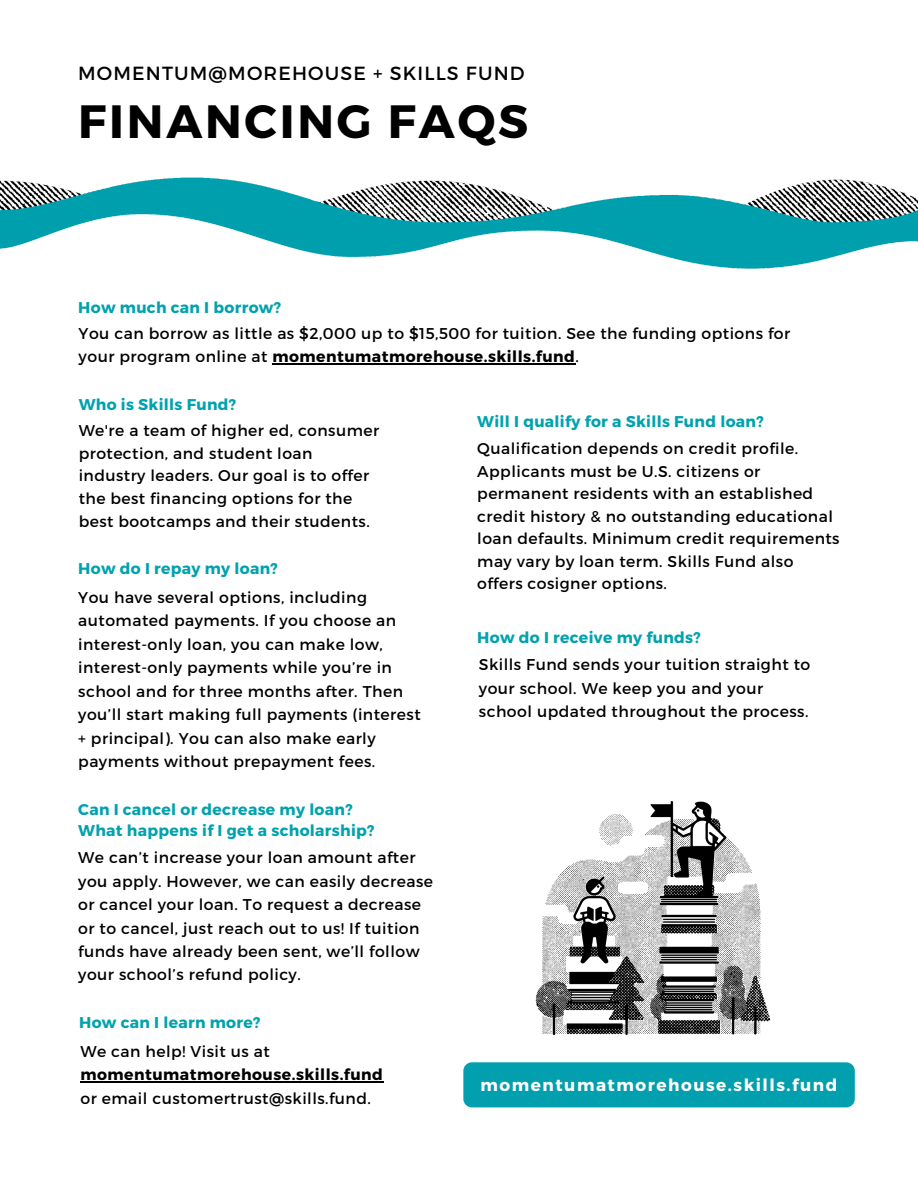
<style>
.page{position:relative;width:918px;height:1188px;background:#fff}
.page>*{position:absolute;margin:0;border:0;box-sizing:border-box;transform-origin:0 0}
.t1{font:700 46.65px "Montserrat";letter-spacing:.06em;color:#000}
.t2{font:19.05px "Montserrat";letter-spacing:.06em;color:#000}
.t3{font:700 16.8px "Montserrat";letter-spacing:.09em;color:#fff}
.t4{font:15.6px/23.4px "Montserrat";letter-spacing:.03em;color:#000}
.t5{font:700 15.6px/21.1px "Montserrat";letter-spacing:.02em;color:#00a2ae}
.t6{font:700 15.6px "Montserrat";letter-spacing:.03em;color:#000}
.s1{font-weight:700}
</style>
<div class="page">
<img style="left:0;top:177px;width:918px;height:92px">
<div style="left:463px;top:1062px;width:392px;height:45px;background:#029fae;border-radius:8px"></div>
<hr style="left:272px;top:363px;width:303px;height:1px;background:#000">
<hr style="left:80px;top:1081px;width:303px;height:2px;background:#000">
<img style="left:535px;top:801px;width:236px;height:234px">
<p class="t2" style="left:78px;top:60px;width:448px">MOMENTUM@MOREHOUSE + SKILLS FUND</p>
<h1 class="t1" style="left:78px;top:92px;width:452px">FINANCING FAQS</h1>
<p class="t5" style="left:78px;top:296px;width:204px">How much can I borrow?</p>
<p class="t4" style="left:79px;top:321px;width:713px">You can borrow as little as $2,000 up to $15,500 for tuition. See the funding options for your program online at <span class="s1">momentumatmorehouse.skills.fund</span>.</p>
<p class="t5" style="left:79px;top:393px;width:159px">Who is Skills Fund?</p>
<p class="t4" style="left:79px;top:418px;width:302px;line-height:22.6px">We're a team of higher ed, consumer protection, and student loan industry leaders. Our goal is to offer the best financing options for the best bootcamps and their students.</p>
<p class="t5" style="left:78px;top:558px;width:201px">How do I repay my loan?</p>
<p class="t4" style="left:78px;top:585px;width:344px">You have several options, including automated payments. If you choose an interest-only loan, you can make low, interest-only payments while you’re in school and for three months after. Then you’ll start making full payments (interest + principal). You can also make early payments without prepayment fees.</p>
<p class="t5" style="left:78px;top:798px;width:298px">Can I cancel or decrease my loan?<br>What happens if I get a scholarship?</p>
<p class="t4" style="left:78px;top:845px;width:356px">We can’t increase your loan amount after you apply. However, we can easily decrease or cancel your loan. To request a decrease or to cancel, just reach out to us! If tuition funds have already been sent, we’ll follow your school’s refund policy.</p>
<p class="t5" style="left:79px;top:1011px;width:183px">How can I learn more?</p>
<p class="t4" style="left:80px;top:1039px;width:191px">We can help! Visit us at</p>
<p class="t6" style="left:80px;top:1065px;width:304px">momentumatmorehouse.skills.fund</p>
<p class="t4" style="left:80px;top:1086px;width:292px">or email customertrust@skills.fund.</p>
<p class="t5" style="left:477px;top:411px;width:288px">Will I qualify for a Skills Fund loan?</p>
<p class="t4" style="left:477px;top:436px;width:364px;line-height:22.5px">Qualification depends on credit profile.<br>Applicants must be U.S. citizens or permanent residents with an established credit history &amp; no outstanding educational loan defaults. Minimum credit requirements may vary by loan term. Skills Fund also offers cosigner options.</p>
<p class="t5" style="left:477px;top:626px;width:225px">How do I receive my funds?</p>
<p class="t4" style="left:479px;top:652px;width:333px">Skills Fund sends your tuition straight to your school. We keep you and your school updated throughout the process.</p>
<p class="t3" style="left:481px;top:1074px;width:358px">momentumatmorehouse.skills.fund</p>
</div>
